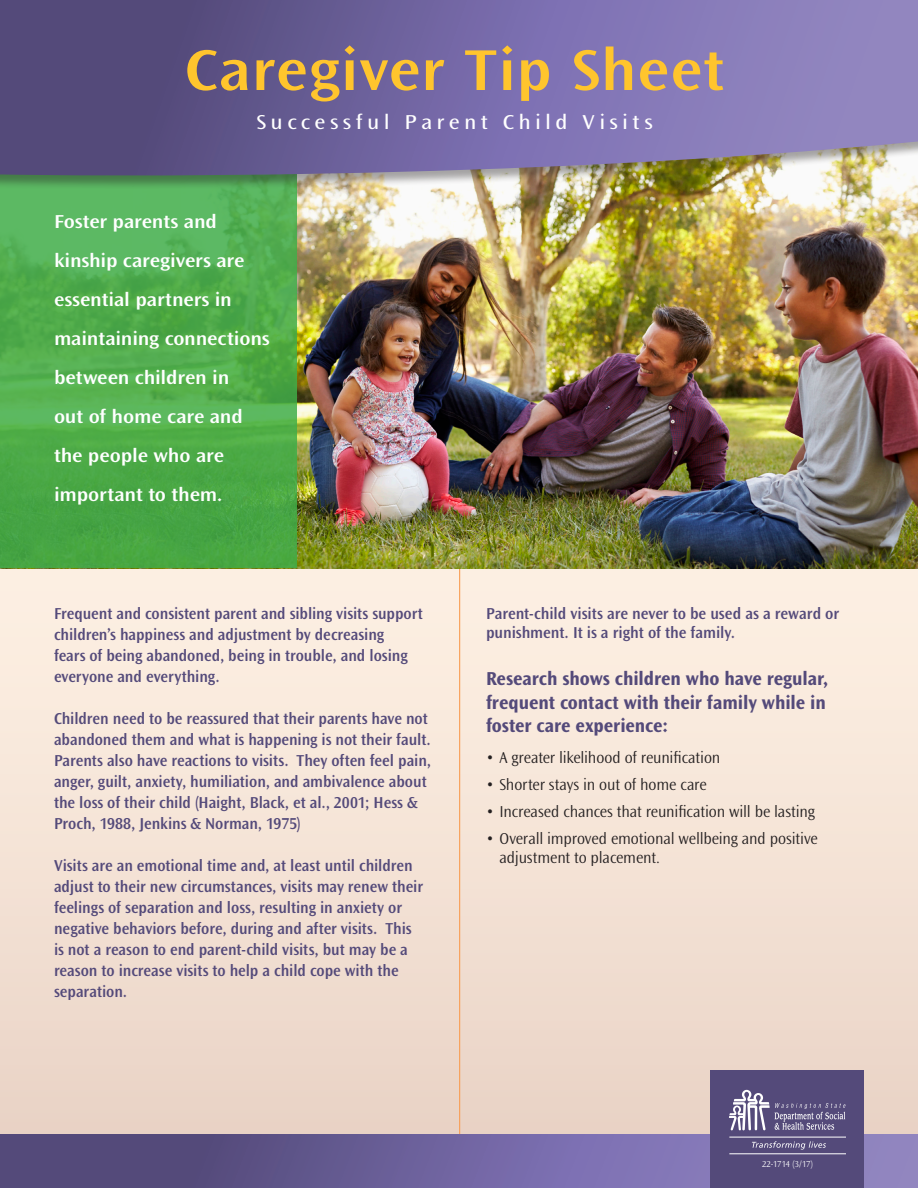
<style>
.page{position:relative;width:918px;height:1188px;background:#fff}
.page>*{position:absolute;margin:0;border:0;box-sizing:border-box;transform-origin:0 0}
.t1{font:600 60px "Ocean Sans Std";letter-spacing:.015em;color:#ffc52d;scale:1.1 1}
.t2{font:21px "Ocean Sans Std";letter-spacing:.19em;color:#fff;scale:1.1 1}
.t3{font:600 19.5px/39px "Ocean Sans Std";letter-spacing:-.01em;color:#fff;scale:1.1 1}
.t4{font:700 19.5px/23.4px "Ocean Sans Std";letter-spacing:-.005em;color:#544a7a}
.t5{font:600 16.5px/21px "Ocean Sans Std";letter-spacing:-.005em;color:#544a7a;scale:.96 1}
.t6{font:300 16.5px/19.8px "Ocean Sans Std";letter-spacing:-.01em;color:#231f20}
.t7{font:600 16.5px/19.8px "Ocean Sans Std";letter-spacing:-.005em;color:#544a7a}
.t8{font:300 9px "Ocean Sans Std";letter-spacing:-.01em;color:#fff}
</style>
<div class="page">
<div style="left:0;top:568px;width:918px;height:583px;background:linear-gradient(to bottom,#fef2e5,#e9d2c5)"></div>
<hr style="left:459px;top:560px;width:1px;height:599px;background:#f89e55">
<img style="left:297px;top:189px;width:621px;height:379px">
<svg style="left:0;top:189px;width:297px;height:379px;background:#50ad4e"></svg>
<svg style="left:0;top:1134px;width:918px;height:54px;background:#6a5f97"></svg>
<div style="left:711px;top:1071px;width:153px;height:117px;background:#544a7a"></div>
<div style="left:0;top:0;width:918px;height:189px;background:#231f20;opacity:.4"></div>
<svg style="left:0;top:0;width:918px;height:181px;background:#766c9d"></svg>
<svg style="left:729px;top:1090px;width:117px;height:41px"></svg>
<hr style="left:729px;top:1137px;width:117px;height:1px;background:#fff">
<hr style="left:729px;top:1153px;width:117px;height:1px;background:#fff">
<svg style="left:752px;top:1141px;width:74px;height:9px"></svg>
<p class="t1" style="left:185px;top:37px;width:492px">Caregiver Tip Sheet</p>
<p class="t2" style="left:257px;top:110px;width:362px">Successful Parent Child Visits</p>
<p class="t3" style="left:54px;top:202px;width:198px">Foster parents and kinship caregivers are essential partners in maintaining connections between children in<br>out of home care and the people who are important to them.</p>
<p class="t5" style="left:54px;top:603px;width:386px">Frequent and consistent parent and sibling visits support children’s happiness and adjustment by decreasing<br>fears of being abandoned, being in trouble, and losing everyone and everything.</p>
<p class="t5" style="left:54px;top:708px;width:394px">Children need to be reassured that their parents have not abandoned them and what is happening is not their fault.<br>Parents also have reactions to visits. They often feel pain, anger, guilt, anxiety, humiliation, and ambivalence about the loss of their child (Haight, Black, et al., 2001; Hess &amp; Proch, 1988, Jenkins &amp; Norman, 1975)</p>
<p class="t5" style="left:54px;top:855px;width:386px">Visits are an emotional time and, at least until children adjust to their new circumstances, visits may renew their feelings of separation and loss, resulting in anxiety or negative behaviors before, during and after visits. This is not a reason to end parent-child visits, but may be a reason to increase visits to help a child cope with the separation.</p>
<p class="t7" style="left:486px;top:604px;width:355px">Parent-child visits are never to be used as a reward or punishment. It is a right of the family.</p>
<p class="t4" style="left:486px;top:667px;width:344px">Research shows children who have regular, frequent contact with their family while in foster care experience:</p>
<p class="t6" style="left:486px;top:748px;width:236px">• A greater likelihood of reunification</p>
<p class="t6" style="left:486px;top:775px;width:222px">• Shorter stays in out of home care</p>
<p class="t6" style="left:486px;top:802px;width:331px">• Increased chances that reunification will be lasting</p>
<p class="t6" style="left:500px;top:829px;width:320px;text-indent:-14px">• Overall improved emotional wellbeing and positive adjustment to placement.</p>
<p class="t8" style="left:762px;top:1159px;width:52px">22-1714 (3/17)</p>
</div>
